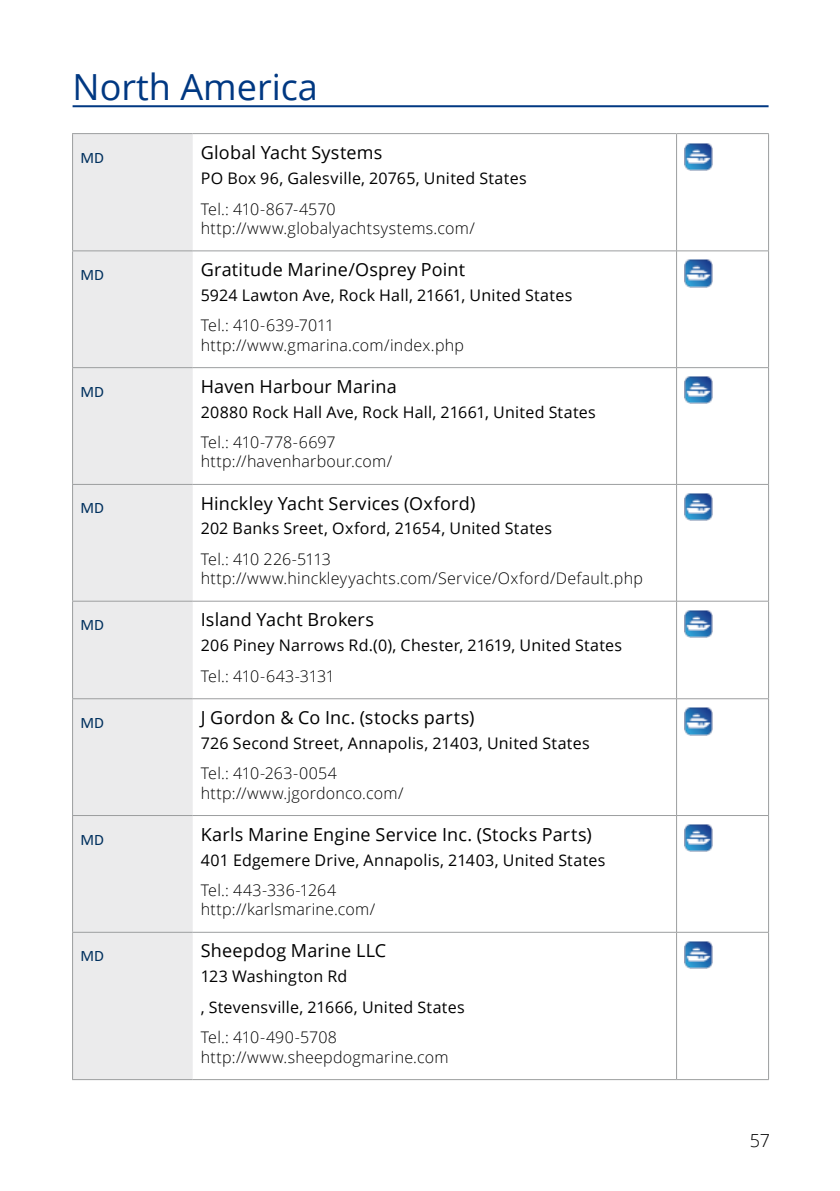
<style>
.page{position:relative;width:840px;height:1191px;background:#fff}
.page>*{position:absolute;margin:0;border:0;box-sizing:border-box;transform-origin:0 0}
.t1{font:36px "Open Sans";color:#003882}
.t2{font:18px "Open Sans";letter-spacing:.01em;color:#000}
.t3{font:300 18px "Open Sans";color:#000}
.t4{font:16px/30.6px "Open Sans";letter-spacing:.015em;color:#000}
.t5{font:300 16px/19.2px "Open Sans";letter-spacing:.015em;color:#000}
.t6{font:300 16px "Open Sans";letter-spacing:-.01em;color:#000}
.t7{font:16px "Calibri";color:#00305e}
</style>
<div class="page">
<div style="left:73px;top:134px;width:119px;height:945px;background:#ebebec"></div>
<hr style="left:192px;top:133px;width:484px;height:1px;background:#9c9e9f">
<hr style="left:676px;top:133px;width:92px;height:1px;background:#9c9e9f">
<hr style="left:72px;top:133px;width:120px;height:1px;background:#9c9e9f">
<hr style="left:72px;top:134px;width:1px;height:116px;background:#9c9e9f">
<hr style="left:72px;top:250px;width:120px;height:1px;background:#9c9e9f">
<hr style="left:72px;top:251px;width:1px;height:116px;background:#9c9e9f">
<hr style="left:192px;top:250px;width:484px;height:1px;background:#9c9e9f">
<hr style="left:72px;top:367px;width:120px;height:1px;background:#9c9e9f">
<hr style="left:72px;top:368px;width:1px;height:116px;background:#9c9e9f">
<hr style="left:192px;top:367px;width:484px;height:1px;background:#9c9e9f">
<hr style="left:72px;top:484px;width:120px;height:1px;background:#9c9e9f">
<hr style="left:72px;top:485px;width:1px;height:115px;background:#9c9e9f">
<hr style="left:192px;top:484px;width:484px;height:1px;background:#9c9e9f">
<hr style="left:72px;top:600px;width:120px;height:1px;background:#9c9e9f">
<hr style="left:72px;top:601px;width:1px;height:97px;background:#9c9e9f">
<hr style="left:192px;top:600px;width:484px;height:1px;background:#9c9e9f">
<hr style="left:72px;top:698px;width:120px;height:1px;background:#9c9e9f">
<hr style="left:72px;top:699px;width:1px;height:116px;background:#9c9e9f">
<hr style="left:192px;top:698px;width:484px;height:1px;background:#9c9e9f">
<hr style="left:72px;top:815px;width:120px;height:1px;background:#9c9e9f">
<hr style="left:72px;top:816px;width:1px;height:115px;background:#9c9e9f">
<hr style="left:192px;top:815px;width:484px;height:1px;background:#9c9e9f">
<hr style="left:72px;top:931px;width:120px;height:1px;background:#9c9e9f">
<hr style="left:72px;top:932px;width:1px;height:147px;background:#9c9e9f">
<hr style="left:192px;top:931px;width:484px;height:1px;background:#9c9e9f">
<hr style="left:72px;top:1079px;width:120px;height:1px;background:#9c9e9f">
<hr style="left:192px;top:1079px;width:484px;height:1px;background:#9c9e9f">
<hr style="left:675px;top:134px;width:1px;height:117px;background:#9c9e9f">
<hr style="left:767px;top:134px;width:1px;height:117px;background:#9c9e9f">
<hr style="left:676px;top:250px;width:92px;height:1px;background:#9c9e9f">
<hr style="left:675px;top:251px;width:1px;height:116px;background:#9c9e9f">
<hr style="left:767px;top:251px;width:1px;height:116px;background:#9c9e9f">
<hr style="left:676px;top:367px;width:92px;height:1px;background:#9c9e9f">
<hr style="left:675px;top:368px;width:1px;height:116px;background:#9c9e9f">
<hr style="left:767px;top:368px;width:1px;height:116px;background:#9c9e9f">
<hr style="left:676px;top:484px;width:92px;height:1px;background:#9c9e9f">
<hr style="left:675px;top:484px;width:1px;height:117px;background:#9c9e9f">
<hr style="left:767px;top:484px;width:1px;height:117px;background:#9c9e9f">
<hr style="left:676px;top:601px;width:92px;height:1px;background:#9c9e9f">
<hr style="left:675px;top:601px;width:1px;height:97px;background:#9c9e9f">
<hr style="left:767px;top:601px;width:1px;height:97px;background:#9c9e9f">
<hr style="left:676px;top:698px;width:92px;height:1px;background:#9c9e9f">
<hr style="left:675px;top:699px;width:1px;height:116px;background:#9c9e9f">
<hr style="left:767px;top:699px;width:1px;height:116px;background:#9c9e9f">
<hr style="left:676px;top:815px;width:92px;height:1px;background:#9c9e9f">
<hr style="left:675px;top:815px;width:1px;height:117px;background:#9c9e9f">
<hr style="left:767px;top:815px;width:1px;height:117px;background:#9c9e9f">
<hr style="left:676px;top:932px;width:92px;height:1px;background:#9c9e9f">
<hr style="left:675px;top:932px;width:1px;height:147px;background:#9c9e9f">
<hr style="left:767px;top:932px;width:1px;height:147px;background:#9c9e9f">
<hr style="left:676px;top:1079px;width:92px;height:1px;background:#9c9e9f">
<hr style="left:72px;top:105px;width:696px;height:2px;background:#003882">
<img style="left:684px;top:143px;width:28px;height:27px">
<img style="left:684px;top:259px;width:28px;height:28px">
<img style="left:684px;top:376px;width:28px;height:28px">
<img style="left:684px;top:493px;width:28px;height:28px">
<img style="left:684px;top:610px;width:28px;height:27px">
<img style="left:684px;top:707px;width:28px;height:28px">
<img style="left:684px;top:824px;width:28px;height:28px">
<img style="left:684px;top:941px;width:28px;height:27px">
<h1 class="t1" style="left:72px;top:62px;width:247px">North America</h1>
<p class="t7" style="left:80px;top:147px;width:25px">MD</p>
<p class="t2" style="left:200px;top:140px;width:183px">Global Yacht Systems</p>
<p class="t4" style="left:200px;top:163px;width:327px">PO Box 96, Galesville, 20765, United States</p>
<p class="t5" style="left:200px;top:199px;width:275px">Tel.: 410-867-4570 http://www.globalyachtsystems.com/</p>
<p class="t7" style="left:80px;top:263px;width:25px">MD</p>
<p class="t2" style="left:200px;top:257px;width:266px">Gratitude Marine/Osprey Point</p>
<p class="t4" style="left:200px;top:279px;width:373px">5924 Lawton Ave, Rock Hall, 21661, United States</p>
<p class="t5" style="left:200px;top:315px;width:265px">Tel.: 410-639-7011 http://www.gmarina.com/index.php</p>
<p class="t7" style="left:80px;top:380px;width:25px">MD</p>
<p class="t2" style="left:200px;top:374px;width:197px">Haven Harbour Marina</p>
<p class="t4" style="left:200px;top:396px;width:396px">20880 Rock Hall Ave, Rock Hall, 21661, United States</p>
<p class="t5" style="left:200px;top:432px;width:193px">Tel.: 410-778-6697 http://havenharbour.com/</p>
<p class="t7" style="left:80px;top:497px;width:25px">MD</p>
<p class="t2" style="left:200px;top:490px;width:276px">Hinckley Yacht Services (Oxford)</p>
<p class="t4" style="left:200px;top:513px;width:353px">202 Banks Sreet, Oxford, 21654, United States</p>
<p class="t5" style="left:200px;top:549px;width:443px">Tel.: 410 226-5113 http://www.hinckleyyachts.com/Service/Oxford/Default.php</p>
<p class="t7" style="left:80px;top:614px;width:25px">MD</p>
<p class="t2" style="left:200px;top:607px;width:175px">Island Yacht Brokers</p>
<p class="t4" style="left:200px;top:629px;width:423px">206 Piney Narrows Rd.(0), Chester, 21619, United States</p>
<p class="t6" style="left:200px;top:665px;width:136px">Tel.: 410-643-3131</p>
<p class="t7" style="left:80px;top:711px;width:25px">MD</p>
<p class="t2" style="left:200px;top:705px;width:275px">J Gordon &amp; Co Inc. (stocks parts)</p>
<p class="t4" style="left:200px;top:727px;width:390px">726 Second Street, Annapolis, 21403, United States</p>
<p class="t5" style="left:200px;top:763px;width:204px">Tel.: 410-263-0054 http://www.jgordonco.com/</p>
<p class="t7" style="left:80px;top:828px;width:25px">MD</p>
<p class="t2" style="left:200px;top:821px;width:392px">Karls Marine Engine Service Inc. (Stocks Parts)</p>
<p class="t4" style="left:200px;top:844px;width:406px">401 Edgemere Drive, Annapolis, 21403, United States</p>
<p class="t5" style="left:200px;top:880px;width:176px">Tel.: 443-336-1264 http://karlsmarine.com/</p>
<p class="t7" style="left:80px;top:945px;width:25px">MD</p>
<p class="t2" style="left:200px;top:938px;width:187px">Sheepdog Marine LLC</p>
<p class="t4" style="left:200px;top:960px;width:265px">123 Washington Rd<br>, Stevensville, 21666, United States</p>
<p class="t5" style="left:200px;top:1027px;width:249px">Tel.: 410-490-5708 http://www.sheepdogmarine.com</p>
<p class="t3" style="left:749px;top:1128px;width:22px">57</p>
</div>
